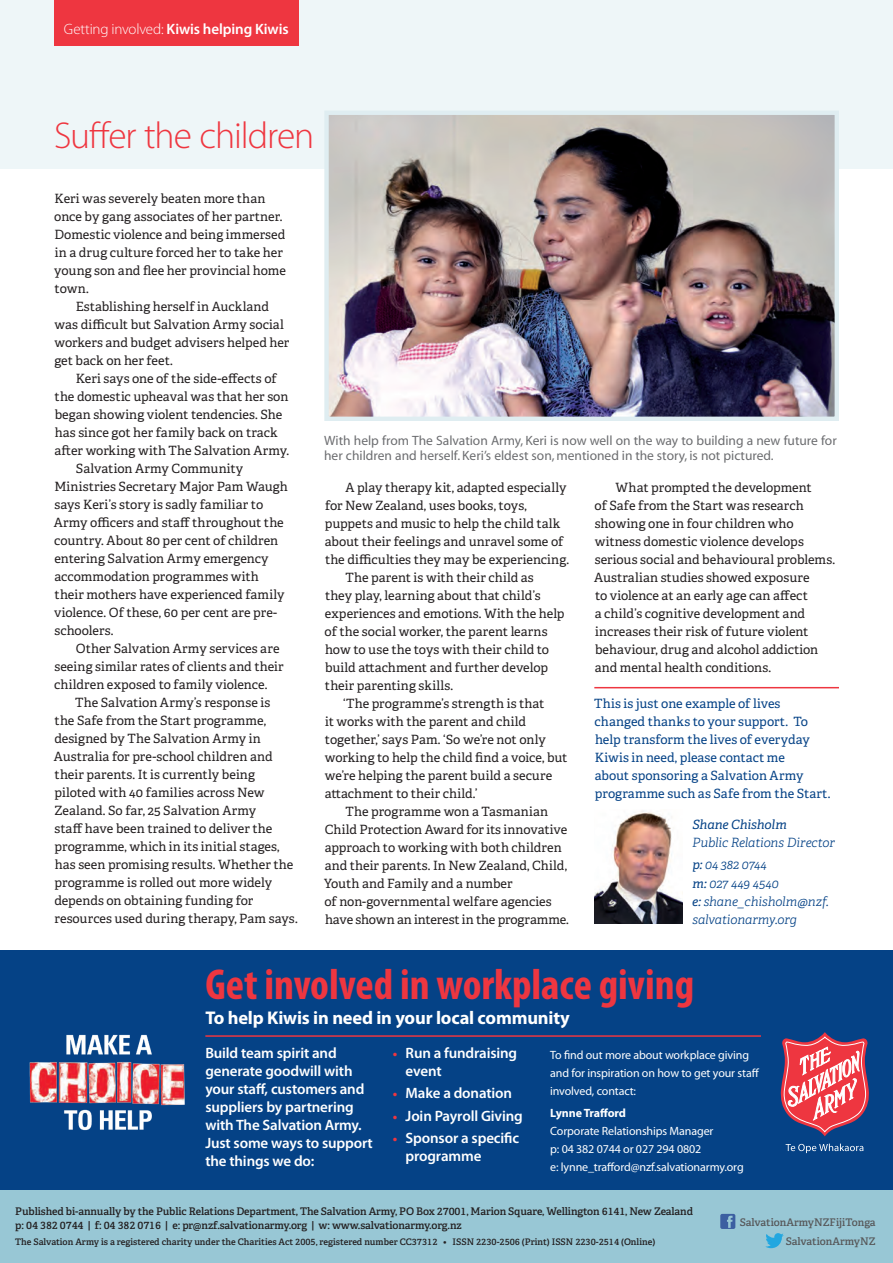
<style>
.page{position:relative;width:893px;height:1263px;background:#fff}
.page>*{position:absolute;margin:0;border:0;box-sizing:border-box;transform-origin:0 0}
.t1{font:700 condensed 43.5px "Myriad Pro";color:#ee3640}
.P4_Title{font:300 37.5px "Myriad Pro";letter-spacing:-.03em;color:#ee3640}
.t2{font:700 18.45px "Myriad Pro";letter-spacing:-.01em;color:#fff}
.P2_Page_Tag{font:600 15px/18px "Myriad Pro";letter-spacing:-.01em;color:#fff}
.Photo_Caption{font:13.5px/15px "Myriad";color:#6c6d70}
.Body_Indent{font:12.75px/18px "Adelle";color:#231f20}
.EndCopy_Style{font:12.75px/18px "Adelle";color:#054286}
.Body_No_Indent{font:12.75px/18px "Adelle";color:#231f20}
.EndCopy_Style-2{font:italic 300 12.75px/18px "Adelle";letter-spacing:-.005em;color:#054286}
.t3{font:12px/18px "Myriad Pro";letter-spacing:-.01em;color:#fff}
.t4{font:600 10.5px "Adelle";letter-spacing:-.01em;color:#231f20}
.t5{font:600 10.5px "Adelle";color:#57585a}
.t6{font:600 9px "Adelle";color:#231f20}
.s1{font-weight:300}
.s2{font-weight:400}
.s3{font-weight:700;font-size:13.5px;color:#ee3640}
.s4{font-weight:700}
</style>
<div class="page">
<div style="left:0;top:0;width:893px;height:169px;background:#eef6f8"></div>
<div style="left:54px;top:0;width:245px;height:46px;background:#ee3640"></div>
<div style="left:0;top:1190px;width:893px;height:73px;background:#98c7d5"></div>
<hr style="left:594px;top:687px;width:245px;height:1px;background:#ee3640">
<img style="left:329px;top:116px;width:505px;height:300px">
<div style="left:324px;top:111px;width:515px;height:310px;border:4px solid #dfedf1"></div>
<div style="left:0;top:950px;width:893px;height:240px;background:#054286"></div>
<svg style="left:780px;top:1032px;width:89px;height:122px"></svg>
<svg style="left:720px;top:1214px;width:15px;height:15px"></svg>
<svg style="left:765px;top:1233px;width:19px;height:15px"></svg>
<hr style="left:205px;top:1035px;width:556px;height:2px;background:#ee3640">
<img style="left:29px;top:1034px;width:156px;height:97px">
<img style="left:594px;top:810px;width:88px;height:113px">
<p class="P2_Page_Tag" style="left:64px;top:20px;width:226px"><span class="s1">Getting involved:</span> Kiwis helping Kiwis</p>
<p class="P4_Title" style="left:54px;top:114px;width:262px">Suffer the children</p>
<p class="Body_No_Indent" style="left:54px;top:190px;width:233px">Keri was severely beaten more than once by gang associates of her partner.<br>Domestic violence and being immersed in a drug culture forced her to take her young son and flee her provincial home town.</p>
<p class="Body_Indent" style="left:54px;top:298px;width:237px;text-indent:21px">Establishing herself in Auckland was difficult but Salvation Army social workers and budget advisers helped her get back on her feet.</p>
<p class="Body_Indent" style="left:54px;top:370px;width:236px;text-indent:21px">Keri says one of the side-effects of the domestic upheaval was that her son began showing violent tendencies. She has since got her family back on track after working with The Salvation Army.</p>
<p class="Body_Indent" style="left:54px;top:460px;width:236px;text-indent:22px">Salvation Army Community Ministries Secretary Major Pam Waugh says Keri’s story is sadly familiar to Army officers and staff throughout the country. About 80 per cent of children entering Salvation Army emergency accommodation programmes with their mothers have experienced family violence. Of these, 60 per cent are pre&shy;schoolers.</p>
<p class="Body_Indent" style="left:54px;top:640px;width:231px;text-indent:22px">Other Salvation Army services are seeing similar rates of clients and their children exposed to family violence.</p>
<p class="Body_Indent" style="left:54px;top:694px;width:245px;text-indent:21px">The Salvation Army’s response is<br>the Safe from the Start programme, designed by The Salvation Army in Australia for pre-school children and their parents. It is currently being piloted with 40 families across New Zealand. So far, 25 Salvation Army<br>staff have been trained to deliver the programme, which in its initial stages, has seen promising results. Whether the programme is rolled out more widely depends on obtaining funding for resources used during therapy, Pam says.</p>
<p class="Photo_Caption" style="left:324px;top:433px;width:514px">With help from The Salvation Army, Keri is now well on the way to building a new future for her children and herself. Keri’s eldest son, mentioned in the story, is not pictured.</p>
<p class="Body_Indent" style="left:325px;top:478px;width:246px;text-indent:21px">A play therapy kit, adapted especially for New Zealand, uses books, toys, puppets and music to help the child talk about their feelings and unravel some of the difficulties they may be experiencing.</p>
<p class="Body_Indent" style="left:325px;top:568px;width:242px;text-indent:21px">The parent is with their child as<br>they play, learning about that child’s experiences and emotions. With the help of the social worker, the parent learns how to use the toys with their child to build attachment and further develop their parenting skills.</p>
<p class="Body_Indent" style="left:325px;top:694px;width:244px;text-indent:19px">‘The programme’s strength is that<br>it works with the parent and child together,’ says Pam. ‘So we’re not only working to help the child find a voice, but we’re helping the parent build a secure attachment to their child.’</p>
<p class="Body_Indent" style="left:324px;top:802px;width:246px;text-indent:21px">The programme won a Tasmanian Child Protection Award for its innovative approach to working with both children and their parents. In New Zealand, Child, Youth and Family and a number<br>of non-governmental welfare agencies have shown an interest in the programme.</p>
<p class="Body_Indent" style="left:594px;top:478px;width:243px;text-indent:21px">What prompted the development<br>of Safe from the Start was research showing one in four children who witness domestic violence develops serious social and behavioural problems.<br>Australian studies showed exposure<br>to violence at an early age can affect<br>a child’s cognitive development and increases their risk of future violent behaviour, drug and alcohol addiction and mental health conditions.</p>
<p class="EndCopy_Style" style="left:594px;top:694px;width:238px">This is just one example of lives changed thanks to your support. To help transform the lives of everyday Kiwis in need, please contact me<br>about sponsoring a Salvation Army programme such as Safe from the Start.</p>
<p class="EndCopy_Style-2" style="left:692px;top:816px;width:144px"><span class="s2">Shane Chisholm<br></span>Public Relations Director</p>
<p class="EndCopy_Style-2" style="left:692px;top:856px;width:138px"><span class="s2">p:</span> 04 382 0744<br><span class="s2">m:</span> 027 449 4540<br><span class="s2">e:</span> shane_chisholm@nzf. salvationarmy.org</p>
<p class="t1" style="left:205px;top:961px;width:490px">Get involved in workplace giving</p>
<p class="P2_Page_Tag" style="left:205px;top:1044px;width:169px">Build team spirit and generate goodwill with your staff, customers and suppliers by partnering with The Salvation Army.<br>Just some ways to support the things we do:</p>
<p class="t3" style="left:550px;top:1046px;width:210px">To find out more about workplace giving and for inspiration on how to get your staff involved, contact:</p>
<p class="t2" style="left:205px;top:1006px;width:366px">To help Kiwis in need in your local community</p>
<p class="P2_Page_Tag" style="left:406px;top:1044px;width:113px;text-indent:-13px"><span class="s3">•</span> Run a fundraising event</p>
<p class="P2_Page_Tag" style="left:393px;top:1084px;width:121px"><span class="s3">•</span> Make a donation</p>
<p class="P2_Page_Tag" style="left:393px;top:1107px;width:131px"><span class="s3">•</span> Join Payroll Giving</p>
<p class="P2_Page_Tag" style="left:406px;top:1129px;width:115px;text-indent:-13px"><span class="s3">•</span> Sponsor a specific programme</p>
<p class="t3" style="left:550px;top:1104px;width:195px"><span class="s4">Lynne Trafford<br></span>Corporate Relationships Manager<br>p: 04 382 0744 or 027 294 0802<br>e: lynne_trafford@nzf.salvationarmy.org</p>
<p class="t4" style="left:15px;top:1205px;width:679px">Published bi-annually by the Public Relations Department, The Salvation Army, PO Box 27001, Marion Square, Wellington 6141, New Zealand</p>
<p class="t4" style="left:15px;top:1218px;width:448px">p: 04 382 0744 | f: 04 382 0716 | e: pr@nzf.salvationarmy.org | w: www.salvationarmy.org.nz</p>
<p class="t6" style="left:15px;top:1236px;width:641px">The Salvation Army is a registered charity under the Charities Act 2005, registered number CC37312 • ISSN 2230-2506 (Print) ISSN 2230-2514 (Online)</p>
<p class="t5" style="left:740px;top:1215px;width:137px">SalvationArmyNZFijiTonga</p>
<p class="t5" style="left:786px;top:1235px;width:91px">SalvationArmyNZ</p>
</div>
